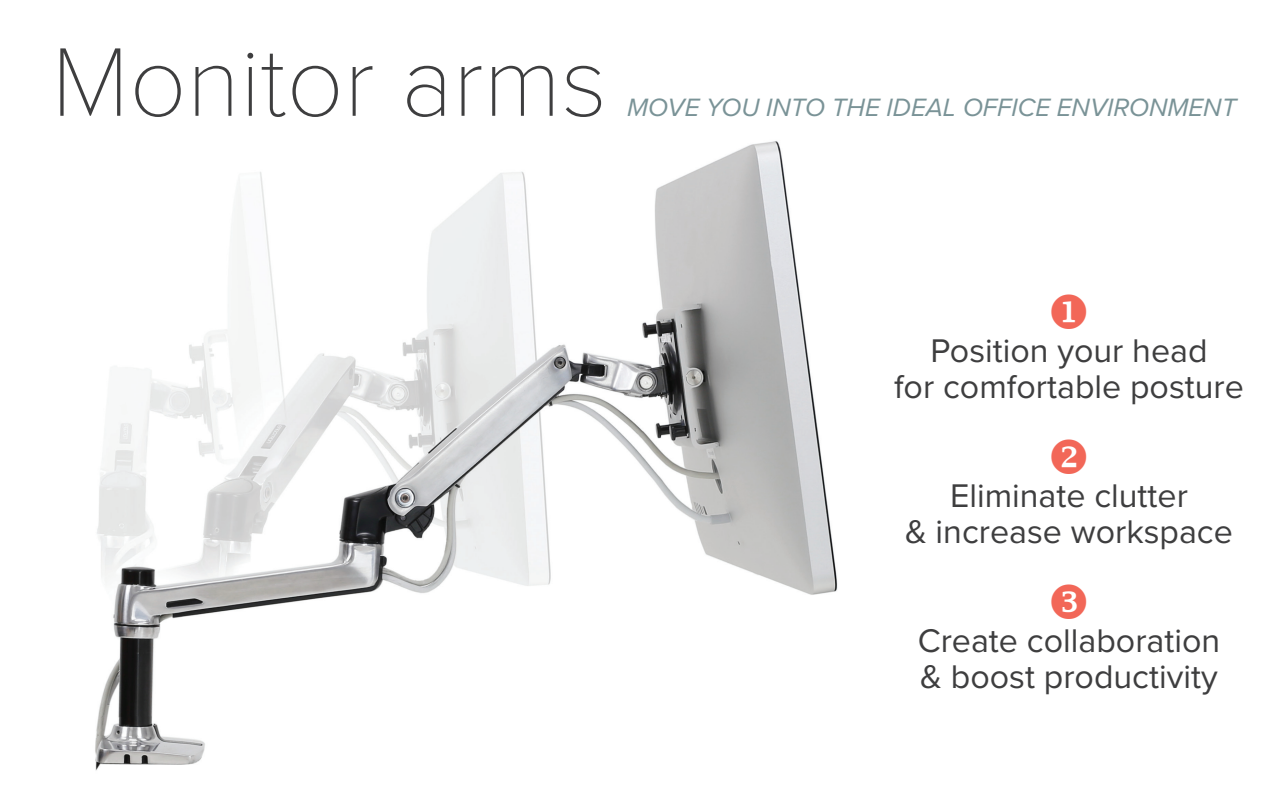
<style>
.page{position:relative;width:1280px;height:800px;background:#fff}
.page>*{position:absolute;margin:0;border:0;box-sizing:border-box;transform-origin:0 0}
.t1{font:100 101px "Proxima Nova T";color:#3e3e3f}
.t2{font:34px/36px "Proxima Nova";color:#3e3e3f;text-align:center}
.t3{font:italic 26px "Proxima Nova";color:#7a9397}
</style>
<div class="page">
<img style="left:95px;top:141px;width:743px;height:630px">
<p class="t1" style="left:51px;top:22px;width:557px">Monitor arms</p>
<p class="t3" style="left:627px;top:92px;width:611px">MOVE YOU INTO THE IDEAL OFFICE ENVIRONMENT</p>
<p class="t2" style="left:894px;top:333px;width:351px">Position your head<br>for comfortable posture</p>
<p class="t2" style="left:905px;top:478px;width:329px">Eliminate clutter<br>&amp; increase workspace</p>
<p class="t2" style="left:918px;top:623px;width:304px;text-align:left">Create collaboration &amp; boost productivity</p>
</div>
